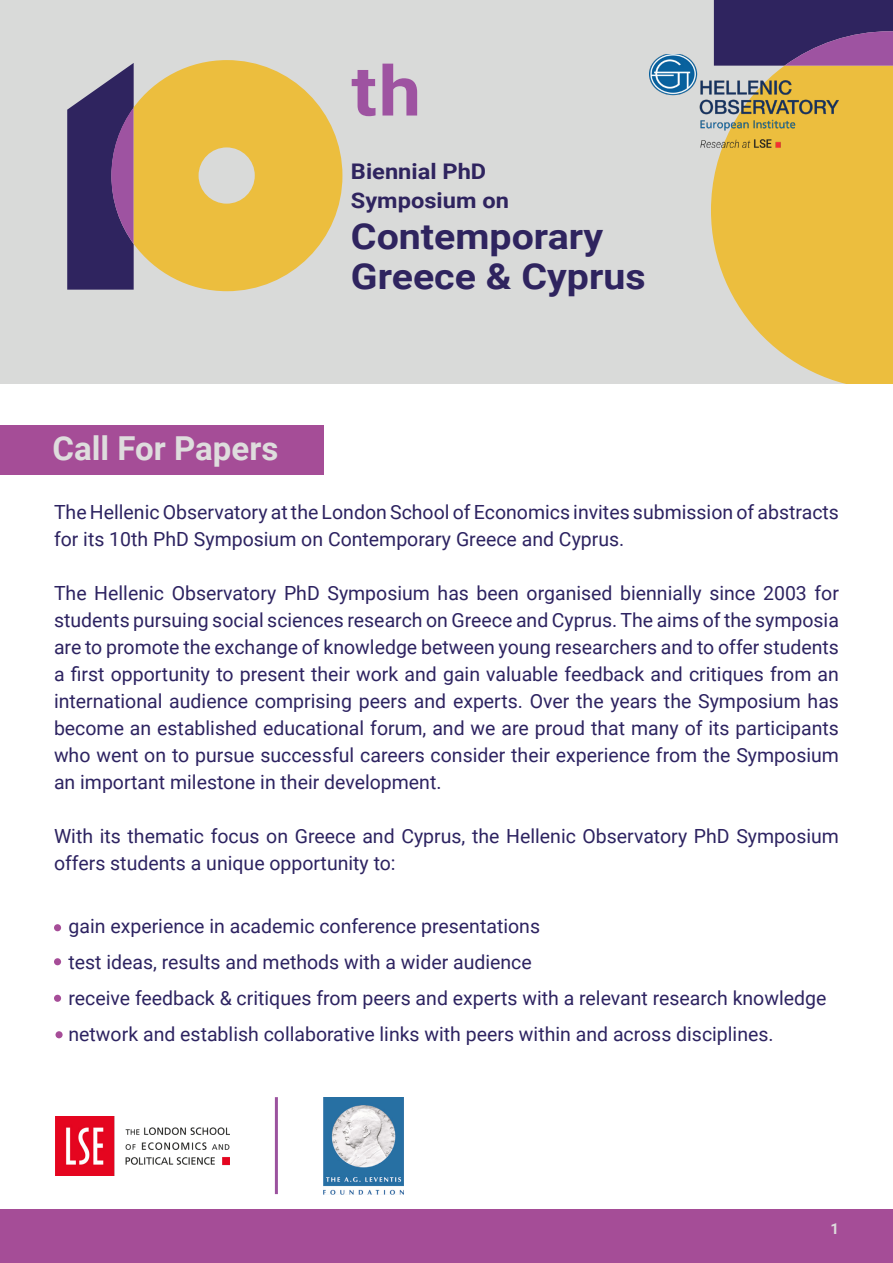
<style>
.page{position:relative;width:893px;height:1263px;background:#fff}
.page>*{position:absolute;margin:0;border:0;box-sizing:border-box;transform-origin:0 0}
.t1{font:700 69.15px "Roboto";color:#9e53a1;scale:1.1 1}
.t2{font:700 35.85px/39.8px "Roboto";color:#2f245f;scale:1.1 1}
.t3{font:700 33px "Roboto";color:#dedddd}
.t4{font:700 21.45px/28.7px "Roboto";color:#2f245f;scale:1.1 1}
.t5{font:19.5px/27px "Roboto";color:#2d2361}
.t6{font:700 15px "Roboto";color:#dedddd}
</style>
<div class="page">
<div style="left:0;top:1209px;width:893px;height:53px;background:#a54d97"></div>
<div style="left:0;top:425px;width:323px;height:50px;background:#a54d97"></div>
<div style="left:0;top:0;width:893px;height:384px;background:#d9dad9"></div>
<svg style="left:711px;top:66px;width:182px;height:318px;background:#e9c152"></svg>
<svg style="left:714px;top:0;width:179px;height:66px;background:#452d6c"></svg>
<svg style="left:134px;top:60px;width:208px;height:231px;fill:#ecbe3e"></svg>
<svg style="left:67px;top:63px;width:67px;height:227px;background:#513f75"></svg>
<div style="left:199px;top:147px;width:56px;height:57px;background:#d9dad9;border-radius:50%"></div>
<img style="left:324px;top:1097px;width:80px;height:97px">
<img style="left:650px;top:54px;width:189px;height:97px">
<img style="left:56px;top:1116px;width:174px;height:59px">
<hr style="left:275px;top:1097px;width:3px;height:97px;background:#9b529e">
<div style="left:54px;top:924px;width:7px;height:7px;background:#a64d98;border-radius:50%"></div>
<div style="left:55px;top:1031px;width:8px;height:7px;background:#a64d98;border-radius:50%"></div>
<div style="left:54px;top:958px;width:7px;height:7px;background:#a64d98;border-radius:50%"></div>
<div style="left:54px;top:995px;width:7px;height:7px;background:#a64d98;border-radius:50%"></div>
<p class="t1" style="left:351px;top:42px;width:65px">th</p>
<p class="t4" style="left:351px;top:156px;width:145px">Biennial PhD<br>Symposium on</p>
<p class="t2" style="left:351px;top:215px;width:269px">Contemporary<br>Greece &amp; Cyprus</p>
<p class="t3" style="left:52px;top:425px;width:227px">Call For Papers</p>
<p class="t5" style="left:54px;top:497px;width:786px">The Hellenic Observatory at the London School of Economics invites submission of abstracts for its 10th PhD Symposium on Contemporary Greece and Cyprus.</p>
<p class="t5" style="left:54px;top:578px;width:786px;text-align:justify">The Hellenic Observatory PhD Symposium has been organised biennially since 2003 for students pursuing social sciences research on Greece and Cyprus. The aims of the symposia are to promote the exchange of knowledge between young researchers and to offer students a first opportunity to present their work and gain valuable feedback and critiques from an international audience comprising peers and experts. Over the years the Symposium has become an established educational forum, and we are proud that many of its participants who went on to pursue successful careers consider their experience from the Symposium an important milestone in their development.</p>
<p class="t5" style="left:54px;top:821px;width:786px">With its thematic focus on Greece and Cyprus, the Hellenic Observatory PhD Symposium offers students a unique opportunity to:</p>
<p class="t5" style="left:69px;top:911px;width:473px">gain experience in academic conference presentations</p>
<p class="t5" style="left:69px;top:947px;width:465px">test ideas, results and methods with a wider audience</p>
<p class="t5" style="left:69px;top:983px;width:759px">receive feedback &amp; critiques from peers and experts with a relevant research knowledge</p>
<p class="t5" style="left:69px;top:1019px;width:707px">network and establish collaborative links with peers within and across disciplines.</p>
<p class="t6" style="left:830px;top:1218px;width:10px">1</p>
</div>
